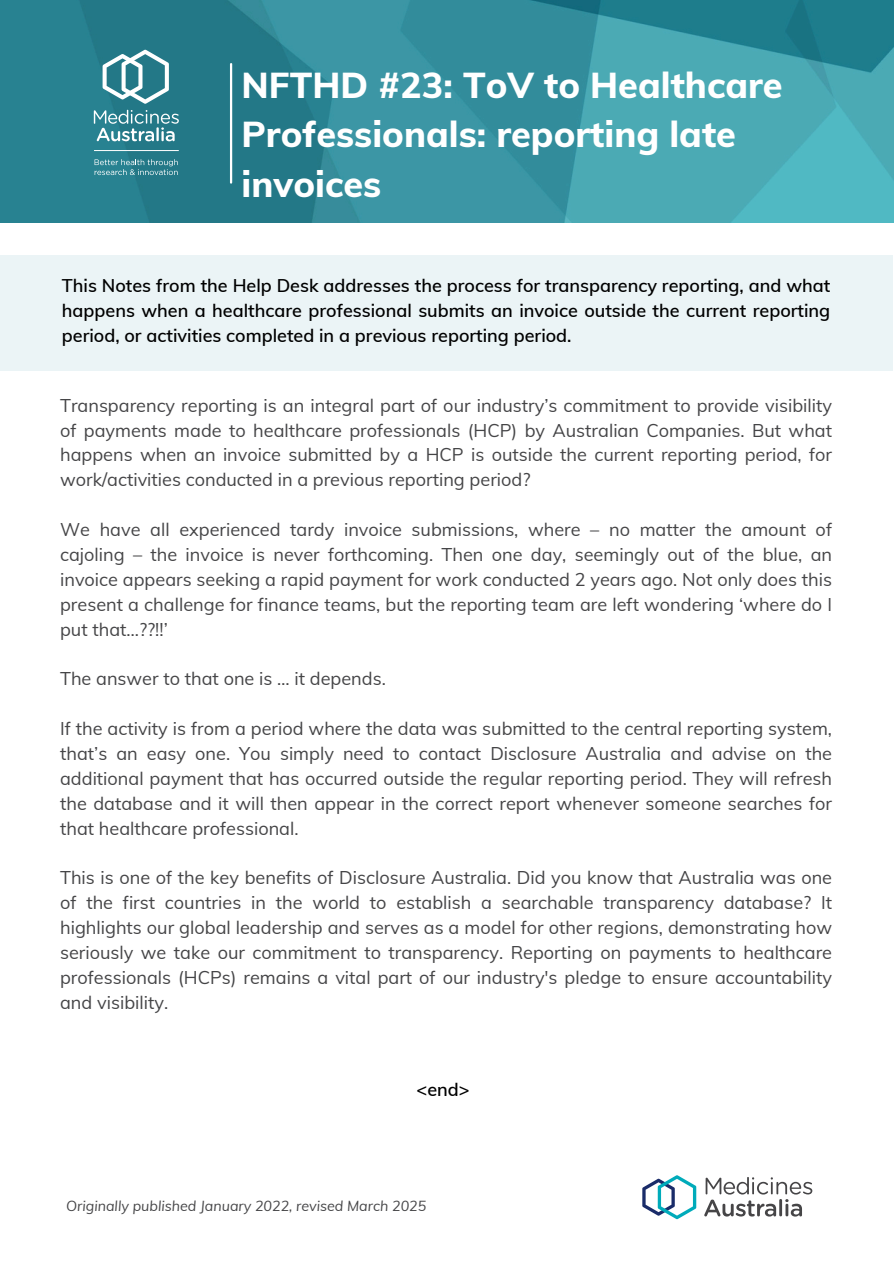
<style>
.page{position:relative;width:894px;height:1264px;background:#fff}
.page>*{position:absolute;margin:0;border:0;box-sizing:border-box;transform-origin:0 0}
.t1{font:800 36px/49.5px "Muli";color:#fff}
.t2{font:18.15px/24.9px "Muli";color:#454547;text-align:justify}
.t3{font:600 18px/24.8px "Muli";color:#000;text-align:justify}
.t4{font:italic 14.25px "Muli";color:#454547}
</style>
<div class="page">
<img style="left:0;top:0;width:893px;height:223px">
<hr style="left:94px;top:150px;width:85px;height:1px;background:#fff">
<svg style="left:102px;top:50px;width:67px;height:54px"></svg>
<svg style="left:94px;top:110px;width:85px;height:31px;background:#5f9ea9"></svg>
<svg style="left:94px;top:159px;width:84px;height:16px"></svg>
<hr style="left:230px;top:64px;width:2px;height:118px;background:#fff">
<svg style="left:642px;top:1175px;width:54px;height:44px"></svg>
<svg style="left:704px;top:1177px;width:108px;height:39px"></svg>
<div style="left:0;top:254px;width:892px;height:116px;background:#ebf4f6"></div>
<h3 class="t1" style="left:241px;top:59px;width:542px">NFTHD #23: ToV to Healthcare<br>Professionals: reporting late invoices</h3>
<h3 class="t3" style="left:62px;top:273px;width:769px">This Notes from the Help Desk addresses the process for transparency reporting, and what happens when a healthcare professional submits an invoice outside the current reporting period, or activities completed in a previous reporting period.</h3>
<p class="t2" style="left:60px;top:392px;width:773px">Transparency reporting is an integral part of our industry’s commitment to provide visibility of payments made to healthcare professionals (HCP) by Australian Companies. But what happens when an invoice submitted by a HCP is outside the current reporting period, for work/activities conducted in a previous reporting period?</p>
<p class="t2" style="left:60px;top:517px;width:773px">We have all experienced tardy invoice submissions, where – no matter the amount of cajoling – the invoice is never forthcoming. Then one day, seemingly out of the blue, an invoice appears seeking a rapid payment for work conducted 2 years ago. Not only does this present a challenge for finance teams, but the reporting team are left wondering ‘where do I put that…??!!’</p>
<p class="t2" style="left:60px;top:666px;width:327px">The answer to that one is … it depends.</p>
<h1 class="t2" style="left:60px;top:715px;width:773px">If the activity is from a period where the data was submitted to the central reporting system, that’s an easy one. You simply need to contact Disclosure Australia and advise on the additional payment that has occurred outside the regular reporting period. They will refresh the database and it will then appear in the correct report whenever someone searches for that healthcare professional.</h1>
<h2 class="t2" style="left:60px;top:865px;width:773px">This is one of the key benefits of Disclosure Australia. Did you know that Australia was one of the first countries in the world to establish a searchable transparency database? It highlights our global leadership and serves as a model for other regions, demonstrating how seriously we take our commitment to transparency. Reporting on payments to healthcare professionals (HCPs) remains a vital part of our industry's pledge to ensure accountability and visibility.</h2>
<h3 class="t3" style="left:416px;top:1076px;width:55px">&lt;end&gt;</h3>
<h3 class="t4" style="left:66px;top:1196px;width:361px">Originally published January 2022, revised March 2025</h3>
</div>
